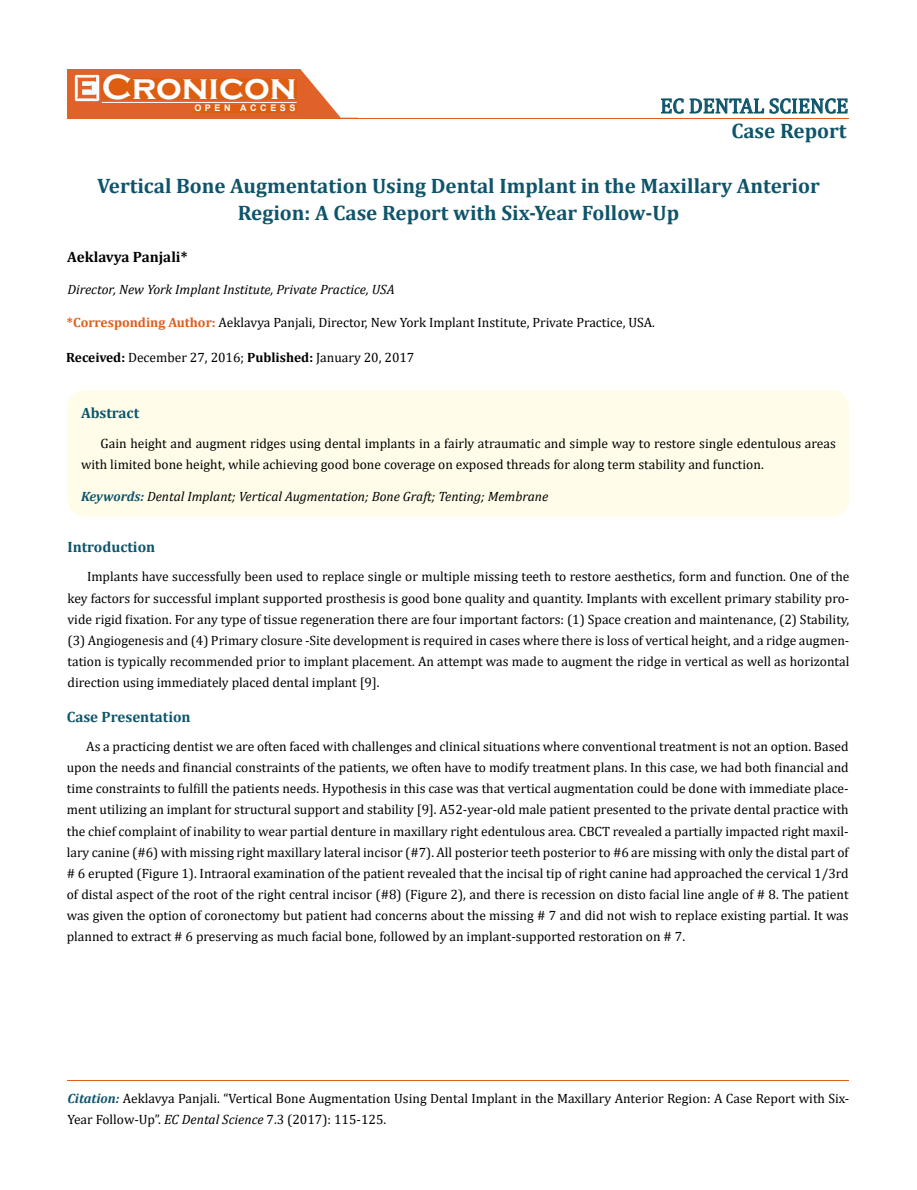
<style>
.page{position:relative;width:917px;height:1190px;background:#fff}
.page>*{position:absolute;margin:0;border:0;box-sizing:border-box;transform-origin:0 0}
.t1{font:700 36px "Copperplate Gothic";color:#fff}
.t2{font:700 21px/27px "Cambria";color:#0e546a;text-align:center}
.t3{font:21px "Cambria";color:#0e546a}
.t4{font:700 15px "Cambria";color:#0e546a}
.t5{font:700 15px "Cambria";color:#000}
.t6{font:13.5px/21px "Cambria";color:#000}
.t7{font:italic 13.5px "Cambria";color:#000}
.t8{font:700 9px "Arial";letter-spacing:.4em;color:#fff}
.s1{font-weight:700;color:#e05d1a}
.s2{font-weight:700}
.s3{font-weight:700;color:#0e546a}
.s4{font-weight:700;font-style:italic;color:#0e546a}
.s5{font-style:italic}
</style>
<div class="page">
<div style="left:67px;top:70px;width:290px;height:49px;background:#e06228"></div>
<svg style="left:300px;top:69px;width:58px;height:49px"></svg>
<img style="left:75px;top:75px;width:24px;height:26px">
<div style="left:102px;top:79px;width:195px;height:21px;background:#df5d11"></div>
<div style="left:194px;top:105px;width:103px;height:7px;background:#df5d11"></div>
<svg style="left:661px;top:98px;width:186px;height:16px"></svg>
<hr style="left:102px;top:102px;width:194px;height:1px;background:#fff">
<hr style="left:279px;top:118px;width:569px;height:1px;background:#e05d1a">
<hr style="left:67px;top:1080px;width:782px;height:1px;background:#e05d1a">
<div style="left:67px;top:390px;width:782px;height:126px;background:#fffde9;border-radius:18px"></div>
<h1 class="t1" style="left:102px;top:68px;width:196px">Cronicon</h1>
<p class="t8" style="left:194px;top:102px;width:103px">OPEN ACCESS</p>
<h2 class="t3" style="left:660px;top:93px;width:189px">EC DENTAL SCIENCE</h2>
<h2 class="t2" style="left:731px;top:116px;width:117px">Case Report</h2>
<h2 class="t2" style="left:97px;top:172px;width:724px">Vertical Bone Augmentation Using Dental Implant in the Maxillary Anterior<br>Region: A Case Report with Six-Year Follow-Up</h2>
<p class="t5" style="left:67px;top:246px;width:122px">Aeklavya Panjali*</p>
<p class="t7" style="left:67px;top:280px;width:329px">Director, New York Implant Institute, Private Practice, USA</p>
<p class="t6" style="left:67px;top:312px;width:589px"><span class="s1">*Corresponding Author:</span> Aeklavya Panjali, Director, New York Implant Institute, Private Practice, USA.</p>
<p class="t6" style="left:66px;top:347px;width:350px"><span class="s2">Received:</span> December 27, 2016; <span class="s2">Published:</span> January 20, 2017</p>
<p class="t4" style="left:81px;top:403px;width:60px">Abstract</p>
<p class="t6" style="left:81px;top:432px;width:756px;text-indent:19px">Gain height and augment ridges using dental implants in a fairly atraumatic and simple way to restore single edentulous areas with limited bone height, while achieving good bone coverage on exposed threads for along term stability and function.</p>
<p class="t7" style="left:81px;top:487px;width:469px"><span class="s3">Keywords:</span> Dental Implant; Vertical Augmentation; Bone Graft; Tenting; Membrane</p>
<p class="t4" style="left:67px;top:536px;width:89px">Introduction</p>
<p class="t6" style="left:67px;top:566px;width:783px;text-align:justify;text-indent:19px">Implants have successfully been used to replace single or multiple missing teeth to restore aesthetics, form and function. One of the key factors for successful implant supported prosthesis is good bone quality and quantity. Implants with excellent primary stability pro&shy;vide rigid fixation. For any type of tissue regeneration there are four important factors: (1) Space creation and maintenance, (2) Stability, (3) Angiogenesis and (4) Primary closure -Site development is required in cases where there is loss of vertical height, and a ridge augmen&shy;tation is typically recommended prior to implant placement. An attempt was made to augment the ridge in vertical as well as horizontal direction using immediately placed dental implant [9].</p>
<p class="t4" style="left:67px;top:706px;width:125px">Case Presentation</p>
<p class="t6" style="left:67px;top:736px;width:783px;text-align:justify;text-indent:19px">As a practicing dentist we are often faced with challenges and clinical situations where conventional treatment is not an option. Based upon the needs and financial constraints of the patients, we often have to modify treatment plans. In this case, we had both financial and time constraints to fulfill the patients needs. Hypothesis in this case was that vertical augmentation could be done with immediate place&shy;ment utilizing an implant for structural support and stability [9]. A52-year-old male patient presented to the private dental practice with the chief complaint of inability to wear partial denture in maxillary right edentulous area. CBCT revealed a partially impacted right maxil&shy;lary canine (#6) with missing right maxillary lateral incisor (#7). All posterior teeth posterior to #6 are missing with only the distal part of # 6 erupted (Figure 1). Intraoral examination of the patient revealed that the incisal tip of right canine had approached the cervical 1/3rd of distal aspect of the root of the right central incisor (#8) (Figure 2), and there is recession on disto facial line angle of # 8. The patient was given the option of coronectomy but patient had concerns about the missing # 7 and did not wish to replace existing partial. It was planned to extract # 6 preserving as much facial bone, followed by an implant-supported restoration on # 7.</p>
<p class="t6" style="left:67px;top:1087px;width:783px"><span class="s4">Citation:</span> Aeklavya Panjali. “Vertical Bone Augmentation Using Dental Implant in the Maxillary Anterior Region: A Case Report with Six-<br>Year Follow-Up”. <span class="s5">EC Dental Science</span> 7.3 (2017): 115-125.</p>
</div>
